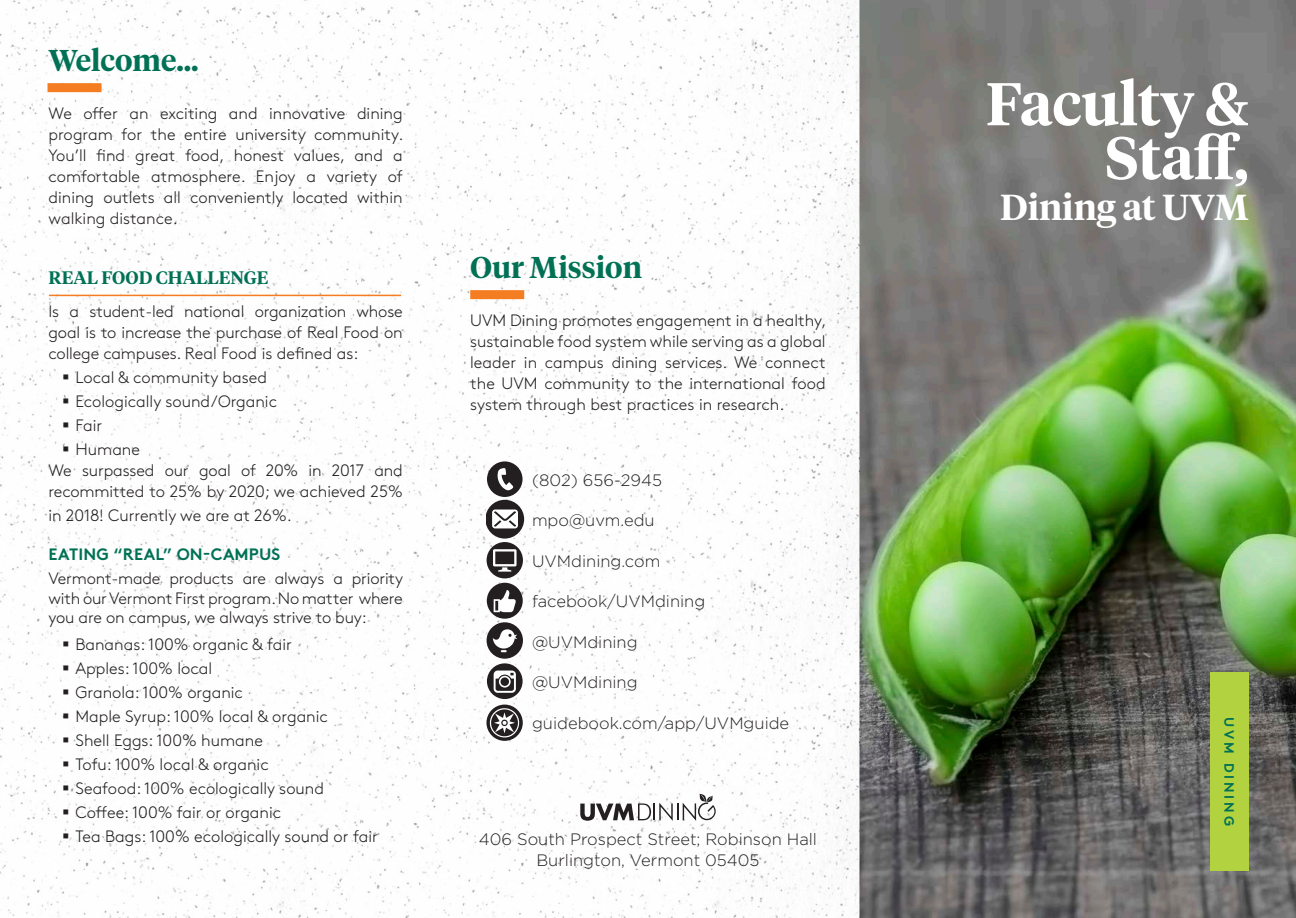
<style>
.page{position:relative;width:1296px;height:918px;background:#fff}
.page>*{position:absolute;margin:0;border:0;box-sizing:border-box;transform-origin:0 0}
.t1{font:600 60px/54px "Tiempos Headline";color:#fff;text-align:right}
.t2{font:600 36px "Tiempos Headline";color:#fff}
.t3{font:600 30px "Tiempos Headline";color:#007155}
.t4{font:600 18px "Tiempos Headline";color:#007155}
.t5{font:300 16.5px/21px "Brown Std";color:#231f20;text-align:justify}
.t6{font:300 16.5px "Gotham";color:#231f20}
.t7{font:700 16.5px "Brown Std";letter-spacing:.01em;color:#007155}
.t8{font:700 13.5px "Brown Std";letter-spacing:.21em;color:#007155}
</style>
<div class="page">
<img style="left:0;top:0;width:1296px;height:918px">
<svg style="left:580px;top:794px;width:136px;height:27px"></svg>
<div style="left:487px;top:542px;width:36px;height:36px;background:#231f20;border-radius:50%"></div>
<svg style="left:493px;top:549px;width:24px;height:23px"></svg>
<div style="left:487px;top:583px;width:36px;height:36px;background:#231f20;border-radius:50%"></div>
<svg style="left:494px;top:590px;width:22px;height:22px"></svg>
<div style="left:487px;top:622px;width:36px;height:37px;background:#231f20;border-radius:50%"></div>
<svg style="left:493px;top:629px;width:24px;height:23px"></svg>
<svg style="left:487px;top:663px;width:36px;height:36px"></svg>
<svg style="left:494px;top:671px;width:22px;height:22px"></svg>
<div style="left:486px;top:500px;width:38px;height:39px;background:#231f20;border-radius:50%"></div>
<svg style="left:492px;top:510px;width:26px;height:18px"></svg>
<div style="left:487px;top:461px;width:36px;height:36px;background:#231f20;border-radius:50%"></div>
<svg style="left:497px;top:468px;width:16px;height:23px"></svg>
<div style="left:1210px;top:672px;width:39px;height:199px;background:#b2d23f"></div>
<div style="left:470px;top:290px;width:54px;height:9px;background:#f47d21"></div>
<div style="left:48px;top:83px;width:54px;height:9px;background:#f47d21"></div>
<hr style="left:49px;top:295px;width:352px;height:1px;background:#f47d21">
<svg style="left:486px;top:705px;width:37px;height:36px"></svg>
<svg style="left:488px;top:707px;width:33px;height:32px"></svg>
<svg style="left:63px;top:374px;width:5px;height:5px"></svg>
<svg style="left:63px;top:398px;width:5px;height:5px"></svg>
<svg style="left:63px;top:422px;width:5px;height:5px"></svg>
<svg style="left:63px;top:446px;width:5px;height:5px"></svg>
<svg style="left:63px;top:642px;width:5px;height:5px"></svg>
<svg style="left:63px;top:666px;width:5px;height:5px"></svg>
<svg style="left:63px;top:690px;width:5px;height:5px"></svg>
<svg style="left:63px;top:714px;width:5px;height:5px"></svg>
<svg style="left:63px;top:738px;width:5px;height:5px"></svg>
<svg style="left:63px;top:762px;width:5px;height:5px"></svg>
<svg style="left:63px;top:786px;width:5px;height:5px"></svg>
<svg style="left:63px;top:810px;width:5px;height:5px"></svg>
<svg style="left:63px;top:834px;width:5px;height:5px"></svg>
<p class="t3" style="left:49px;top:39px;width:152px">Welcome...</p>
<p class="t5" style="left:49px;top:103px;width:357px">We offer an exciting and innovative dining program for the entire university community.<br>You’ll find great food, honest values, and a comfortable atmosphere. Enjoy a variety of dining outlets all conveniently located within walking distance.</p>
<p class="t3" style="left:470px;top:246px;width:173px">Our Mission</p>
<p class="t5" style="left:470px;top:310px;width:358px">UVM Dining promotes engagement in a healthy, sustainable food system while serving as a global leader in campus dining services. We connect the UVM community to the international food system through best practices in research.</p>
<p class="t4" style="left:49px;top:265px;width:222px">REAL FOOD CHALLENGE</p>
<p class="t5" style="left:49px;top:301px;width:356px">Is a student-led national organization whose goal is to increase the purchase of Real Food on college campuses. Real Food is defined as:</p>
<p class="t5" style="left:76px;top:367px;width:193px">Local &amp; community based</p>
<p class="t5" style="left:76px;top:391px;width:203px">Ecologically sound/Organic</p>
<p class="t5" style="left:76px;top:415px;width:28px">Fair</p>
<p class="t5" style="left:76px;top:439px;width:66px">Humane</p>
<p class="t5" style="left:49px;top:460px;width:356px">We surpassed our goal of 20% in 2017 and recommitted to 25% by 2020; we achieved 25%</p>
<p class="t5" style="left:49px;top:505px;width:245px">in 2018! Currently we are at 26%.</p>
<p class="t7" style="left:49px;top:544px;width:233px">EATING “REAL” ON-CAMPUS</p>
<p class="t5" style="left:49px;top:568px;width:356px;line-height:19.8px">Vermont-made products are always a priority with our Vermont First program. No matter where you are on campus, we always strive to buy:</p>
<p class="t5" style="left:76px;top:634px;width:218px">Bananas: 100% organic &amp; fair</p>
<p class="t5" style="left:76px;top:658px;width:138px">Apples: 100% local</p>
<p class="t5" style="left:76px;top:682px;width:169px">Granola: 100% organic</p>
<p class="t5" style="left:76px;top:706px;width:254px">Maple Syrup: 100% local &amp; organic</p>
<p class="t5" style="left:76px;top:730px;width:189px">Shell Eggs: 100% humane</p>
<p class="t5" style="left:76px;top:754px;width:195px">Tofu: 100% local &amp; organic</p>
<p class="t5" style="left:76px;top:778px;width:250px">Seafood: 100% ecologically sound</p>
<p class="t5" style="left:76px;top:802px;width:207px">Coffee: 100% fair or organic</p>
<p class="t5" style="left:76px;top:826px;width:304px">Tea Bags: 100% ecologically sound or fair</p>
<p class="t6" style="left:479px;top:829px;width:340px">406 South Prospect Street; Robinson Hall</p>
<p class="t6" style="left:536px;top:850px;width:225px">Burlington, Vermont 05405</p>
<p class="t6" style="left:532px;top:470px;width:131px">(802) 656-2945</p>
<p class="t6" style="left:532px;top:510px;width:124px">mpo@uvm.edu</p>
<p class="t6" style="left:532px;top:551px;width:130px">UVMdining.com</p>
<p class="t6" style="left:532px;top:591px;width:175px">facebook/UVMdining</p>
<p class="t6" style="left:532px;top:632px;width:107px">@UVMdining</p>
<p class="t6" style="left:532px;top:672px;width:107px">@UVMdining</p>
<p class="t6" style="left:532px;top:713px;width:259px">guidebook.com/app/UVMguide</p>
<p class="t1" style="left:986px;top:74px;width:264px">Faculty &amp;<br>Staff,</p>
<p class="t2" style="left:1000px;top:182px;width:250px">Dining at UVM</p>
<p class="t8" style="left:1237px;top:717px;width:110px;rotate:90deg">UVM DINING</p>
</div>
